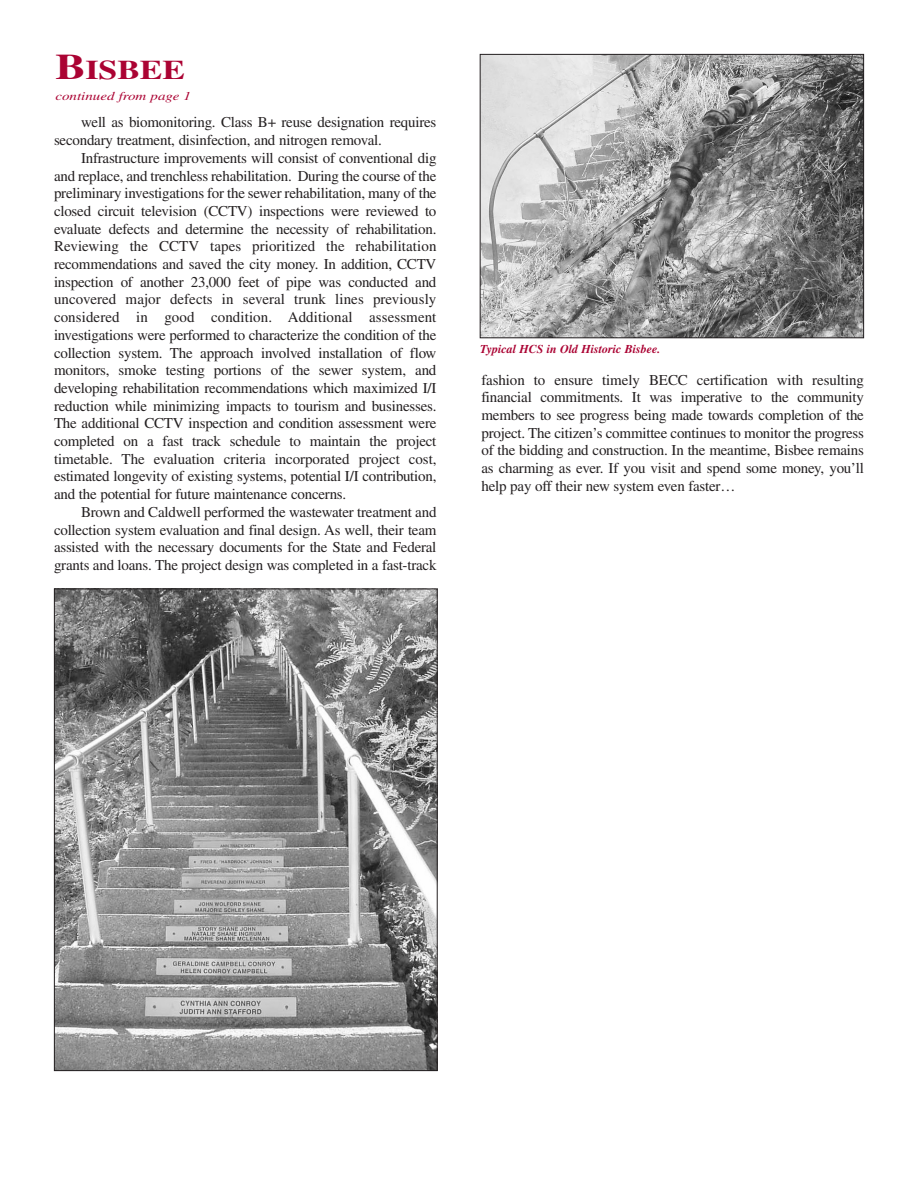
<style>
.page{position:relative;width:918px;height:1188px;background:#fff}
.page>*{position:absolute;margin:0;border:0;box-sizing:border-box;transform-origin:0 0}
.t1{font:700 27px "Times";color:#ab0333;scale:1.25 1}
.t2{font:15px/17.7px "Times";letter-spacing:-.015em;color:#231f20;text-align:justify}
.t3{font:italic 700 12px "Times";color:#ab0333}
.t4{font:italic 12px "Times";color:#ab0333;scale:1.25 1}
.s1{font-size:36px}
</style>
<div class="page">
<img style="left:482px;top:56px;width:380px;height:280px">
<div style="left:480px;top:54px;width:384px;height:284px;border:1px solid #231f20"></div>
<img style="left:56px;top:591px;width:380px;height:478px">
<h1 class="t1" style="left:56px;top:60px;width:105px"><span class="s1">B</span>ISBEE</h1>
<p class="t4" style="left:56px;top:92px;width:110px">continued from page 1</p>
<p class="t2" style="left:54px;top:115px;width:384px;text-indent:27px">well as biomonitoring. Class B+ reuse designation requires secondary treatment, disinfection, and nitrogen removal.</p>
<p class="t2" style="left:54px;top:150px;width:384px;text-indent:27px">Infrastructure improvements will consist of conventional dig and replace, and trenchless rehabilitation. During the course of the preliminary investigations for the sewer rehabilitation, many of the closed circuit television (CCTV) inspections were reviewed to evaluate defects and determine the necessity of rehabilitation.<br>Reviewing the CCTV tapes prioritized the rehabilitation recommendations and saved the city money. In addition, CCTV inspection of another 23,000 feet of pipe was conducted and uncovered major defects in several trunk lines previously considered in good condition. Additional assessment investigations were performed to characterize the condition of the collection system. The approach involved installation of flow monitors, smoke testing portions of the sewer system, and developing rehabilitation recommendations which maximized I/I reduction while minimizing impacts to tourism and businesses.<br>The additional CCTV inspection and condition assessment were completed on a fast track schedule to maintain the project timetable. The evaluation criteria incorporated project cost, estimated longevity of existing systems, potential I/I contribution, and the potential for future maintenance concerns.</p>
<p class="t2" style="left:54px;top:504px;width:384px;text-indent:27px">Brown and Caldwell performed the wastewater treatment and collection system evaluation and final design. As well, their team assisted with the necessary documents for the State and Federal grants and loans. The project design was completed in a fast-track</p>
<p class="t3" style="left:480px;top:345px;width:182px">Typical HCS in Old Historic Bisbee.</p>
<p class="t2" style="left:482px;top:372px;width:384px">fashion to ensure timely BECC certification with resulting financial commitments. It was imperative to the community members to see progress being made towards completion of the project. The citizen’s committee continues to monitor the progress of the bidding and construction. In the meantime, Bisbee remains as charming as ever. If you visit and spend some money, you’ll help pay off their new system even faster…</p>
</div>
